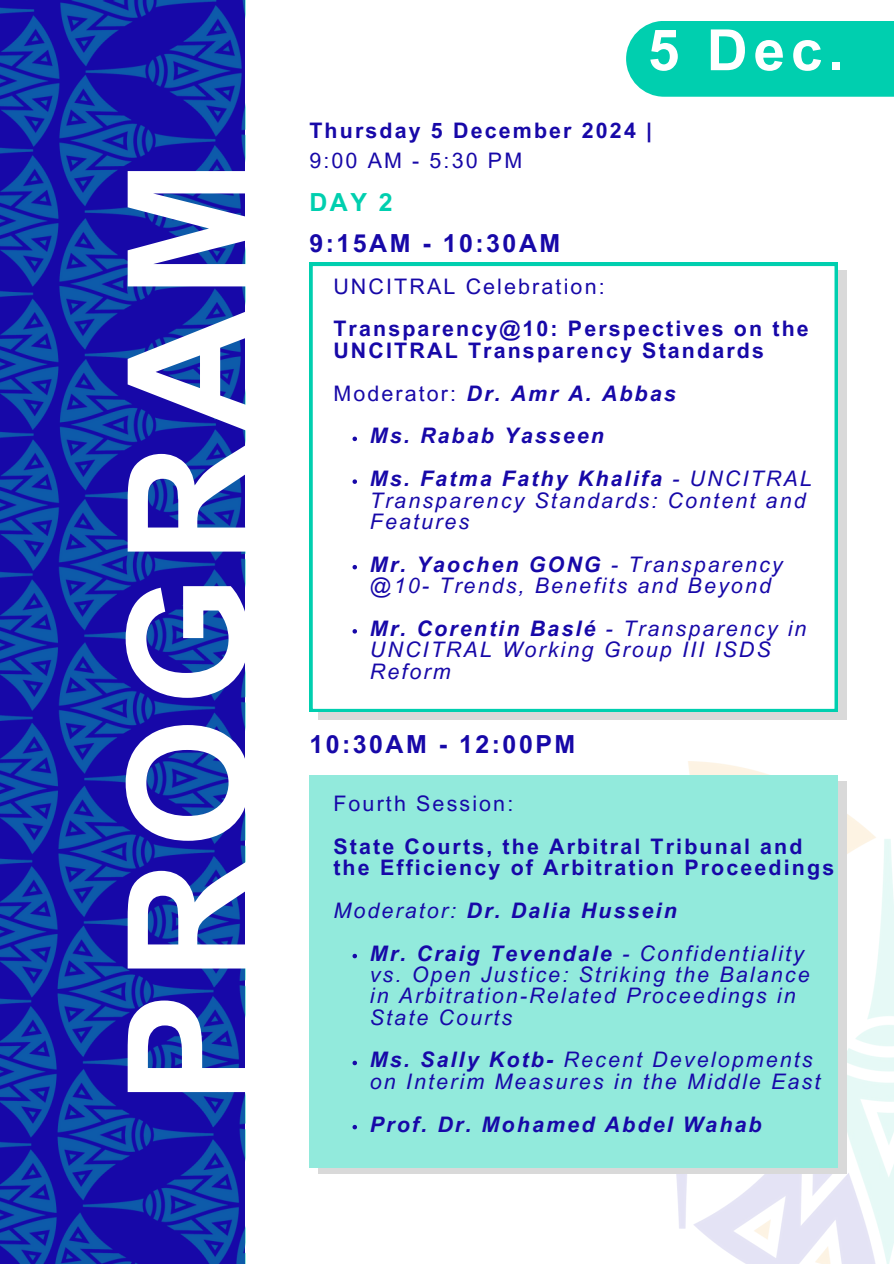
<style>
.page{position:relative;width:894px;height:1264px;background:#fff}
.page>*{position:absolute;margin:0;border:0;box-sizing:border-box;transform-origin:0 0}
.t1{font:700 166.95px "Arial MT Pro";letter-spacing:.075em;color:#fff}
.t2{font:700 56.85px "Arial MT Pro";color:#fff}
.t3{font:700 24.9px "Arial MT Pro";letter-spacing:.1em;color:#1708a8}
.t4{font:700 24.9px "Arial MT Pro";color:#00cfaf}
.t5{font:italic 21.45px/21.3px "Arial MT Pro";letter-spacing:.1em;color:#1708a8}
.t6{font:700 21.45px/21.3px "Arial MT Pro";letter-spacing:.1em;color:#1708a8}
.t7{font:italic 700 21.45px "Arial MT Pro";letter-spacing:.1em;color:#1708a8}
.t8{font:21.45px "Arial MT Pro";letter-spacing:.1em;color:#1708a8}
.s1{font-weight:400;font-style:normal}
.s2{font-weight:700}
.s3{font-weight:400}
</style>
<div class="page">
<div style="left:318px;top:270px;width:528px;height:449px;background:#d9d9d9"></div>
<div style="left:309px;top:263px;width:528px;height:448px;background:#fff"></div>
<img style="left:676px;top:761px;width:217px;height:502px">
<div style="left:318px;top:781px;width:528px;height:393px;background:#d9d9d9"></div>
<div style="left:309px;top:775px;width:528px;height:392px;background:#92eadc"></div>
<img style="left:0;top:0;width:245px;height:1263px">
<svg style="left:352px;top:436px;width:5px;height:5px"></svg>
<svg style="left:352px;top:479px;width:5px;height:5px"></svg>
<svg style="left:352px;top:565px;width:5px;height:4px"></svg>
<svg style="left:352px;top:629px;width:5px;height:4px"></svg>
<div style="left:626px;top:21px;width:267px;height:76px;background:#00cfaf"></div>
<svg style="left:352px;top:953px;width:5px;height:5px"></svg>
<svg style="left:352px;top:1060px;width:5px;height:5px"></svg>
<svg style="left:352px;top:1124px;width:5px;height:5px"></svg>
<p class="t1" style="left:126px;top:1104px;width:946px;rotate:-90deg">PROGRAM</p>
<p class="t2" style="left:647px;top:29px;width:197px">5 Dec.</p>
<p class="t6" style="left:309px;top:123px;width:344px">Thursday 5 December 2024 |</p>
<p class="t8" style="left:309px;top:152px;width:214px">9:00 AM - 5:30 PM</p>
<h1 class="t4" style="left:309px;top:192px;width:85px">DAY 2</h1>
<h2 class="t3" style="left:309px;top:233px;width:252px">9:15AM - 10:30AM</h2>
<p class="t8" style="left:333px;top:278px;width:273px">UNCITRAL Celebration:</p>
<p class="t6" style="left:333px;top:321px;width:477px">Transparency@10: Perspectives on the<br>UNCITRAL Transparency Standards</p>
<p class="t7" style="left:333px;top:385px;width:344px"><span class="s1">Moderator:</span> Dr. Amr A. Abbas</p>
<p class="t7" style="left:369px;top:428px;width:235px">Ms. Rabab Yasseen</p>
<p class="t5" style="left:369px;top:470px;width:443px"><span class="s2">Ms. Fatma Fathy Khalifa</span> - UNCITRAL<br>Transparency Standards: Content and<br>Features</p>
<h4 class="t5" style="left:369px;top:556px;width:414px"><span class="s2">Mr. Yaochen GONG</span> - Transparency @10- Trends, Benefits and Beyond</h4>
<p class="t5" style="left:369px;top:620px;width:438px"><span class="s2">Mr. Corentin Baslé</span> - Transparency in<br>UNCITRAL Working Group III ISDS<br>Reform</p>
<p class="t3" style="left:309px;top:735px;width:267px">10:30AM - 12:00PM</p>
<p class="t8" style="left:333px;top:795px;width:181px">Fourth Session:</p>
<p class="t6" style="left:333px;top:838px;width:502px">State Courts, the Arbitral Tribunal and the Efficiency of Arbitration Proceedings</p>
<p class="t7" style="left:333px;top:902px;width:345px"><span class="s3">Moderator:</span> Dr. Dalia Hussein</p>
<p class="t5" style="left:369px;top:945px;width:441px"><span class="s2">Mr. Craig Tevendale</span> - Confidentiality vs. Open Justice: Striking the Balance in Arbitration-Related Proceedings in<br>State Courts</p>
<h4 class="t5" style="left:369px;top:1051px;width:452px"><span class="s2">Ms. Sally Kotb-</span> Recent Developments on Interim Measures in the Middle East</h4>
<p class="t7" style="left:369px;top:1116px;width:393px">Prof. Dr. Mohamed Abdel Wahab</p>
</div>
